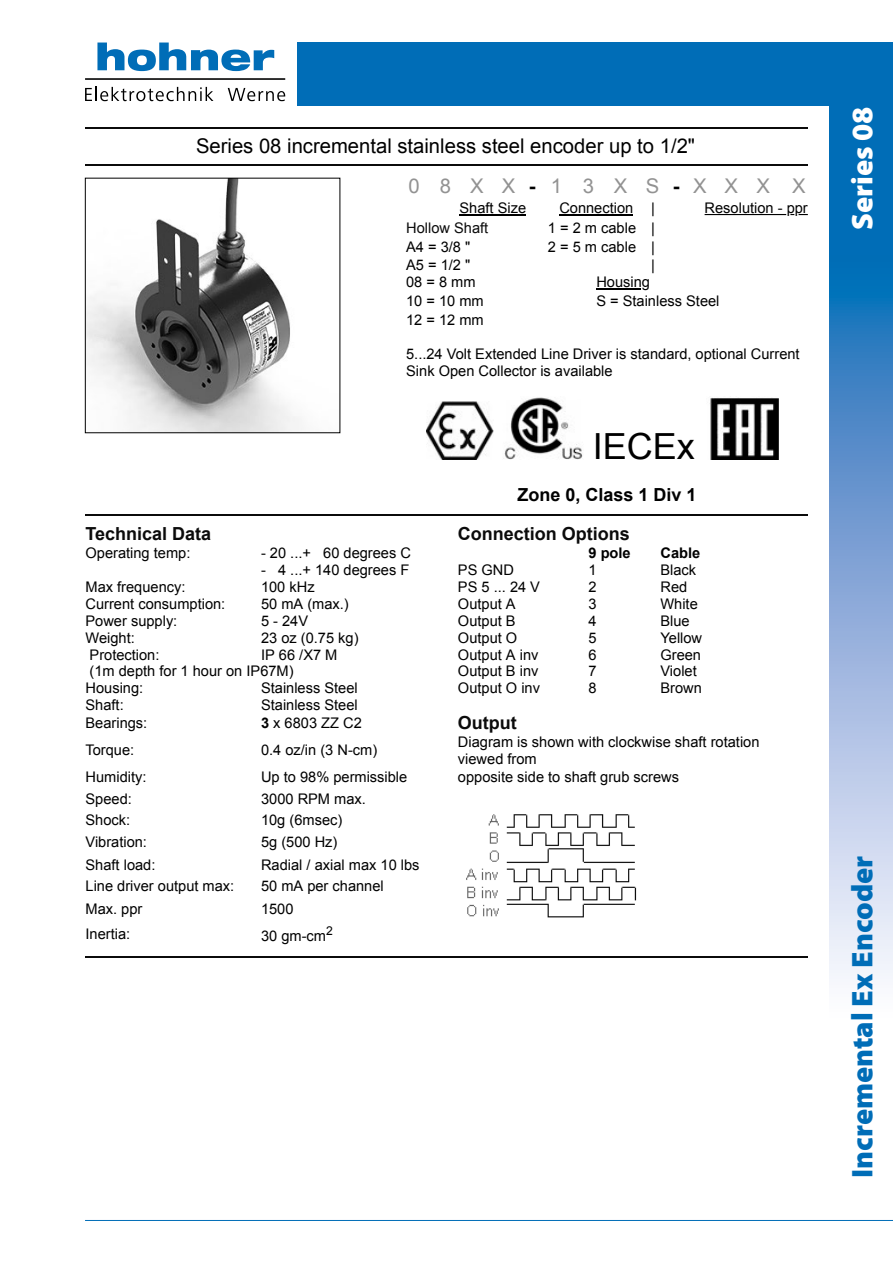
<style>
.page{position:relative;width:893px;height:1263px;background:#fff}
.page>*{position:absolute;margin:0;border:0;box-sizing:border-box;transform-origin:0 0}
.t1{font:36px "Arial";color:#000}
.t2{font:900 30px "Myriad Pro";color:#006db7}
.t3{font:900 30px "Myriad Pro";color:#fff}
.t4{font:20.25px/39.3px "Arial";color:#000}
.t5{font:700 18px "Arial";color:#0b0b0b}
.t6{font:700 18px "Arial";color:#000}
.t7{font:14.7px/17px "Arial";color:#000}
.t8{font:14.7px "Arial";color:#0b0b0b}
.t9{font:700 14.7px "Arial";color:#000}
.s1{color:#929292}
.s2{font-weight:700}
</style>
<div class="page">
<div style="left:298px;top:43px;width:595px;height:63px;background:#006db7"></div>
<div style="left:829px;top:43px;width:64px;height:212px;background:#006db7"></div>
<svg style="left:829px;top:255px;width:64px;height:724px;background:#88adda"></svg>
<hr style="left:85px;top:1220px;width:808px;height:1px;background:#006db7">
<svg style="left:97px;top:43px;width:177px;height:28px"></svg>
<svg style="left:85px;top:87px;width:128px;height:14px"></svg>
<svg style="left:228px;top:88px;width:57px;height:13px"></svg>
<hr style="left:85px;top:78px;width:200px;height:2px;background:#000">
<hr style="left:86px;top:127px;width:722px;height:1px;background:#0b0b0b">
<hr style="left:86px;top:164px;width:722px;height:2px;background:#0b0b0b">
<hr style="left:86px;top:514px;width:722px;height:1px;background:#0b0b0b">
<hr style="left:86px;top:956px;width:722px;height:2px;background:#0b0b0b">
<hr style="left:459px;top:214px;width:67px;height:1px;background:#000">
<hr style="left:559px;top:214px;width:74px;height:1px;background:#000">
<svg style="left:790px;top:214px;width:18px;height:1px"></svg>
<hr style="left:705px;top:214px;width:81px;height:1px;background:#000">
<hr style="left:596px;top:288px;width:45px;height:1px;background:#000">
<img style="left:426px;top:402px;width:68px;height:57px">
<img style="left:503px;top:397px;width:80px;height:62px">
<img style="left:710px;top:398px;width:69px;height:61px">
<img style="left:466px;top:814px;width:171px;height:104px">
<img style="left:87px;top:180px;width:215px;height:251px">
<h3 class="t4" style="left:408px;top:127px;width:399px;text-indent:-212px">Series 08 incremental stainless steel encoder up to 1/2"<br><span class="s1">08XX</span><span class="s2">-</span><span class="s1">1 3XS</span><span class="s2">-</span><span class="s1">XXX X</span></h3>
<p class="t7" style="left:459px;top:199px;width:68px">Shaft Size</p>
<p class="t7" style="left:559px;top:199px;width:97px">Connection |</p>
<p class="t7" style="left:705px;top:199px;width:105px">Resolution - ppr</p>
<p class="t8" style="left:406px;top:218px;width:84px">Hollow Shaft</p>
<p class="t7" style="left:548px;top:220px;width:109px">1=2mcable |</p>
<p class="t7" style="left:406px;top:239px;width:66px">A4 = 3/8 "</p>
<p class="t7" style="left:548px;top:239px;width:109px">2=5mcable |</p>
<p class="t7" style="left:406px;top:257px;width:66px">A5 = 1/2 "</p>
<p class="t7" style="left:651px;top:257px;width:5px">|</p>
<p class="t7" style="left:406px;top:274px;width:71px">08=8mm</p>
<p class="t7" style="left:596px;top:274px;width:55px">Housing</p>
<p class="t7" style="left:406px;top:293px;width:79px">10 = 10 mm</p>
<p class="t7" style="left:596px;top:293px;width:125px">S = Stainless Steel</p>
<p class="t7" style="left:406px;top:312px;width:79px">12 = 12 mm</p>
<p class="t7" style="left:406px;top:346px;width:395px">5...24 Volt Extended Line Driver is standard, optional Current<br>Sink Open Collector is available</p>
<h1 class="t1" style="left:593px;top:423px;width:104px">IECEx</h1>
<p class="t6" style="left:517px;top:483px;width:181px">Zone 0, Class 1 Div 1</p>
<p class="t5" style="left:86px;top:522px;width:127px">Technical Data</p>
<p class="t5" style="left:458px;top:522px;width:174px">Connection Options</p>
<p class="t7" style="left:86px;top:545px;width:106px">Operating temp:</p>
<p class="t7" style="left:261px;top:545px;width:151px">- 20 ...+ 60 degrees C</p>
<p class="t9" style="left:588px;top:543px;width:44px">9 pole</p>
<p class="t9" style="left:660px;top:543px;width:41px">Cable</p>
<p class="t7" style="left:261px;top:562px;width:150px">- 4 ...+ 140 degrees F</p>
<p class="t7" style="left:458px;top:562px;width:58px">PS GND</p>
<p class="t7" style="left:588px;top:562px;width:10px">1</p>
<p class="t7" style="left:660px;top:562px;width:37px">Black</p>
<p class="t7" style="left:86px;top:578px;width:101px">Max frequency:</p>
<p class="t7" style="left:261px;top:578px;width:55px">100 kHz</p>
<p class="t7" style="left:458px;top:578px;width:84px">PS 5 ... 24 V</p>
<p class="t7" style="left:588px;top:578px;width:10px">2</p>
<p class="t7" style="left:660px;top:578px;width:28px">Red</p>
<p class="t7" style="left:86px;top:595px;width:141px">Current consumption:</p>
<p class="t7" style="left:261px;top:595px;width:89px">50 mA (max.)</p>
<p class="t7" style="left:458px;top:595px;width:59px">Output A</p>
<p class="t7" style="left:588px;top:595px;width:10px">3</p>
<p class="t7" style="left:660px;top:595px;width:39px">White</p>
<p class="t7" style="left:86px;top:612px;width:93px">Power supply:</p>
<p class="t7" style="left:261px;top:612px;width:49px">5 - 24V</p>
<p class="t7" style="left:458px;top:612px;width:59px">Output B</p>
<p class="t7" style="left:588px;top:612px;width:10px">4</p>
<p class="t7" style="left:660px;top:612px;width:31px">Blue</p>
<p class="t7" style="left:86px;top:629px;width:51px">Weight:</p>
<p class="t7" style="left:261px;top:629px;width:99px">23 oz (0.75 kg)</p>
<p class="t7" style="left:458px;top:629px;width:61px">Output O</p>
<p class="t7" style="left:588px;top:629px;width:10px">5</p>
<p class="t7" style="left:660px;top:629px;width:43px">Yellow</p>
<p class="t7" style="left:90px;top:646px;width:71px">Protection:</p>
<p class="t7" style="left:261px;top:646px;width:78px">IP 66 /X7 M</p>
<p class="t7" style="left:458px;top:646px;width:82px">Output A inv</p>
<p class="t7" style="left:588px;top:646px;width:10px">6</p>
<p class="t7" style="left:660px;top:646px;width:42px">Green</p>
<p class="t7" style="left:90px;top:663px;width:206px">(1m depth for 1 hour on IP67M)</p>
<p class="t7" style="left:458px;top:663px;width:82px">Output B inv</p>
<p class="t7" style="left:588px;top:663px;width:10px">7</p>
<p class="t7" style="left:660px;top:663px;width:38px">Violet</p>
<p class="t7" style="left:86px;top:680px;width:59px">Housing:</p>
<p class="t7" style="left:261px;top:680px;width:98px">Stainless Steel</p>
<p class="t7" style="left:458px;top:680px;width:84px">Output O inv</p>
<p class="t7" style="left:588px;top:680px;width:10px">8</p>
<p class="t7" style="left:660px;top:680px;width:43px">Brown</p>
<p class="t7" style="left:86px;top:697px;width:40px">Shaft:</p>
<p class="t7" style="left:261px;top:697px;width:98px">Stainless Steel</p>
<p class="t7" style="left:86px;top:715px;width:63px">Bearings:</p>
<p class="t7" style="left:261px;top:715px;width:102px"><span class="s2">3</span> x 6803 ZZ C2</p>
<p class="t5" style="left:458px;top:711px;width:60px">Output</p>
<p class="t7" style="left:86px;top:742px;width:50px">Torque:</p>
<p class="t7" style="left:261px;top:742px;width:118px">0.4 oz/in (3 N-cm)</p>
<p class="t7" style="left:458px;top:734px;width:303px">Diagram is shown with clockwise shaft rotation viewed from</p>
<p class="t7" style="left:86px;top:769px;width:62px">Humidity:</p>
<p class="t7" style="left:261px;top:769px;width:148px">Up to 98% permissible</p>
<p class="t7" style="left:458px;top:769px;width:223px">opposite side to shaft grub screws</p>
<p class="t7" style="left:86px;top:790px;width:48px">Speed:</p>
<p class="t7" style="left:261px;top:790px;width:106px">3000 RPM max.</p>
<p class="t7" style="left:86px;top:811px;width:46px">Shock:</p>
<p class="t7" style="left:261px;top:811px;width:83px">10g (6msec)</p>
<p class="t7" style="left:86px;top:834px;width:63px">Vibration:</p>
<p class="t7" style="left:261px;top:834px;width:78px">5g (500 Hz)</p>
<p class="t7" style="left:86px;top:856px;width:71px">Shaft load:</p>
<p class="t7" style="left:261px;top:856px;width:160px">Radial / axial max 10 lbs</p>
<p class="t7" style="left:86px;top:878px;width:150px">Line driver output max:</p>
<p class="t7" style="left:261px;top:878px;width:124px">50 mA per channel</p>
<p class="t7" style="left:86px;top:900px;width:58px">Max. ppr</p>
<p class="t7" style="left:261px;top:900px;width:34px">1500</p>
<p class="t7" style="left:86px;top:925px;width:46px">Inertia:</p>
<p class="t7" style="left:261px;top:927px;width:73px">30 gm-cm<sup>2</sup></p>
<h2 class="t3" style="left:842px;top:230px;width:125px;rotate:-90deg">Series 08</h2>
<h2 class="t2" style="left:842px;top:1178px;width:324px;rotate:-90deg">Incremental Ex Encoder</h2>
</div>
